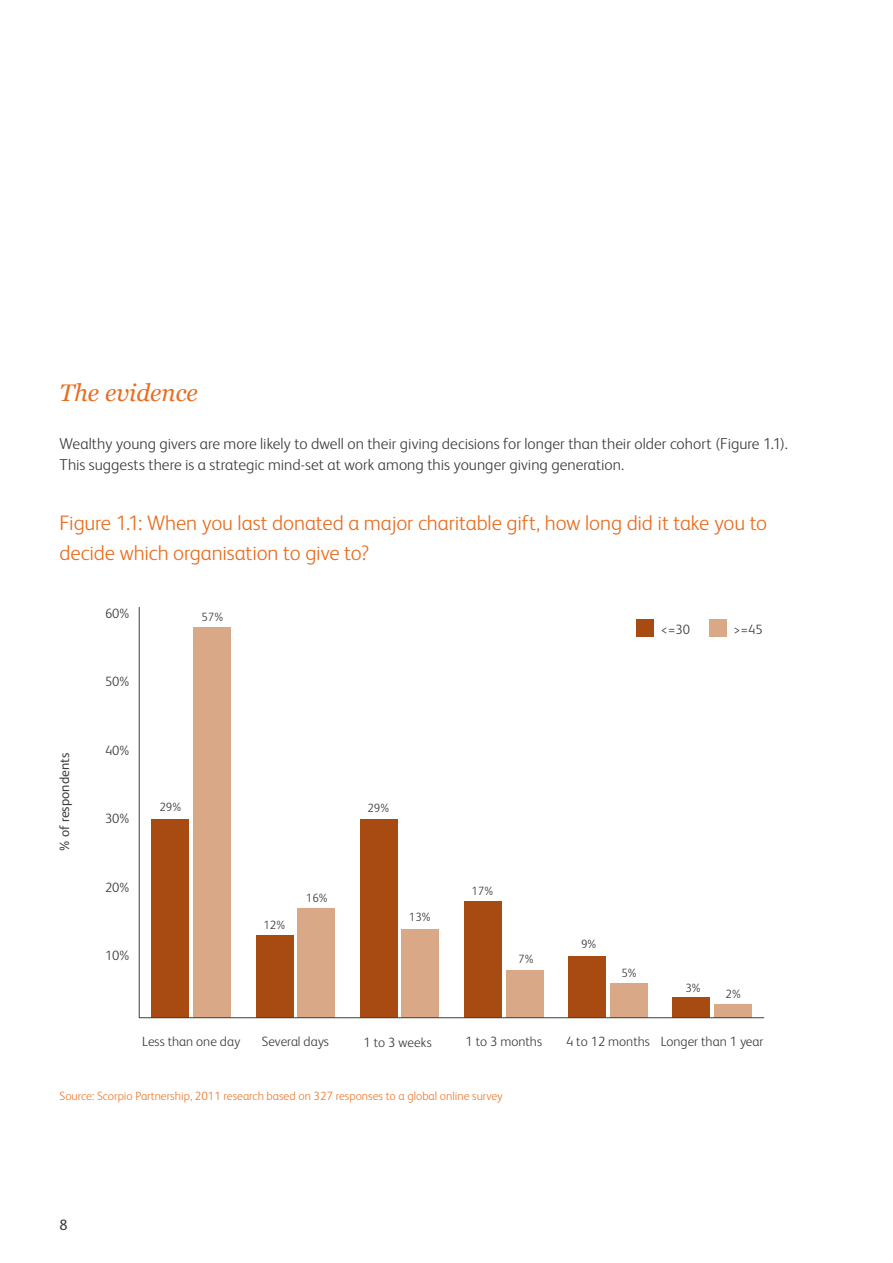
<style>
.page{position:relative;width:893px;height:1263px;background:#fff}
.page>*{position:absolute;margin:0;border:0;box-sizing:border-box;transform-origin:0 0}
.t1{font:italic 24px "Georgia";color:#ea6d1f}
.t2{font:300 21px/30px "FS Albert Pro";letter-spacing:-.005em;color:#ea6d1f}
.t3{font:300 15.75px/21px "FS Albert Pro";color:#3e3e3f}
.t4{font:15px "FS Albert Pro";color:#3e3e3f}
.t5{font:300 13.5px "FS Albert Pro";color:#3e3e3f}
.t6{font:13.5px "FS Albert Pro";color:#3e3e3f}
.t7{font:300 12px "FS Albert Pro";color:#ec7b30}
.t8{font:300 12px "FS Albert Pro";color:#3e3e3f}
</style>
<div class="page">
<div style="left:709px;top:619px;width:17px;height:17px;background:#d8a887"></div>
<div style="left:193px;top:628px;width:38px;height:390px;background:#d8a887"></div>
<div style="left:298px;top:908px;width:37px;height:110px;background:#d8a887"></div>
<div style="left:402px;top:929px;width:37px;height:89px;background:#d8a887"></div>
<div style="left:506px;top:970px;width:37px;height:48px;background:#d8a887"></div>
<div style="left:610px;top:983px;width:37px;height:35px;background:#d8a887"></div>
<div style="left:714px;top:1004px;width:38px;height:14px;background:#d8a887"></div>
<div style="left:636px;top:619px;width:17px;height:17px;background:#a84b13"></div>
<div style="left:152px;top:819px;width:37px;height:199px;background:#a84b13"></div>
<div style="left:256px;top:935px;width:37px;height:83px;background:#a84b13"></div>
<div style="left:360px;top:819px;width:38px;height:199px;background:#a84b13"></div>
<div style="left:464px;top:901px;width:38px;height:117px;background:#a84b13"></div>
<div style="left:568px;top:956px;width:38px;height:62px;background:#a84b13"></div>
<div style="left:672px;top:997px;width:38px;height:21px;background:#a84b13"></div>
<hr style="left:139px;top:1017px;width:625px;height:1px;background:#3e3e3f">
<hr style="left:139px;top:607px;width:1px;height:411px;background:#3e3e3f">
<p class="t1" style="left:60px;top:377px;width:140px">The evidence</p>
<p class="t3" style="left:60px;top:432px;width:730px">Wealthy young givers are more likely to dwell on their giving decisions for longer than their older cohort (Figure 1.1).<br>This suggests there is a strategic mind-set at work among this younger giving generation.</p>
<p class="t2" style="left:60px;top:506px;width:709px">Figure 1.1: When you last donated a major charitable gift, how long did it take you to decide which organisation to give to?</p>
<p class="t6" style="left:55px;top:851px;width:99px;rotate:-90deg">% of respondents</p>
<p class="t5" style="left:105px;top:604px;width:26px">60%</p>
<p class="t5" style="left:105px;top:672px;width:26px">50%</p>
<p class="t5" style="left:105px;top:741px;width:26px">40%</p>
<p class="t5" style="left:105px;top:809px;width:26px">30%</p>
<p class="t8" style="left:201px;top:609px;width:23px">57%</p>
<p class="t8" style="left:159px;top:799px;width:23px">29%</p>
<p class="t8" style="left:367px;top:799px;width:23px">29%</p>
<p class="t5" style="left:661px;top:621px;width:31px">&lt;=30</p>
<p class="t5" style="left:734px;top:621px;width:31px">&gt;=45</p>
<p class="t5" style="left:105px;top:878px;width:26px">20%</p>
<p class="t5" style="left:105px;top:946px;width:26px">10%</p>
<p class="t8" style="left:263px;top:916px;width:23px">12%</p>
<p class="t8" style="left:306px;top:889px;width:23px">16%</p>
<p class="t8" style="left:409px;top:909px;width:23px">13%</p>
<p class="t8" style="left:471px;top:882px;width:23px">17%</p>
<p class="t8" style="left:518px;top:951px;width:17px">7%</p>
<p class="t8" style="left:581px;top:936px;width:17px">9%</p>
<p class="t8" style="left:621px;top:965px;width:17px">5%</p>
<p class="t8" style="left:685px;top:980px;width:17px">3%</p>
<p class="t8" style="left:725px;top:985px;width:17px">2%</p>
<p class="t5" style="left:142px;top:1032px;width:100px">Less than one day</p>
<p class="t5" style="left:262px;top:1032px;width:69px">Several days</p>
<p class="t5" style="left:465px;top:1032px;width:78px">1 to 3 months</p>
<p class="t5" style="left:566px;top:1032px;width:199px">4 to 12 months Longer than 1 year</p>
<p class="t5" style="left:363px;top:1033px;width:70px">1 to 3 weeks</p>
<p class="t7" style="left:60px;top:1087px;width:445px">Source: Scorpio Partnership, 2011 research based on 327 responses to a global online survey</p>
<p class="t4" style="left:60px;top:1214px;width:10px">8</p>
</div>
